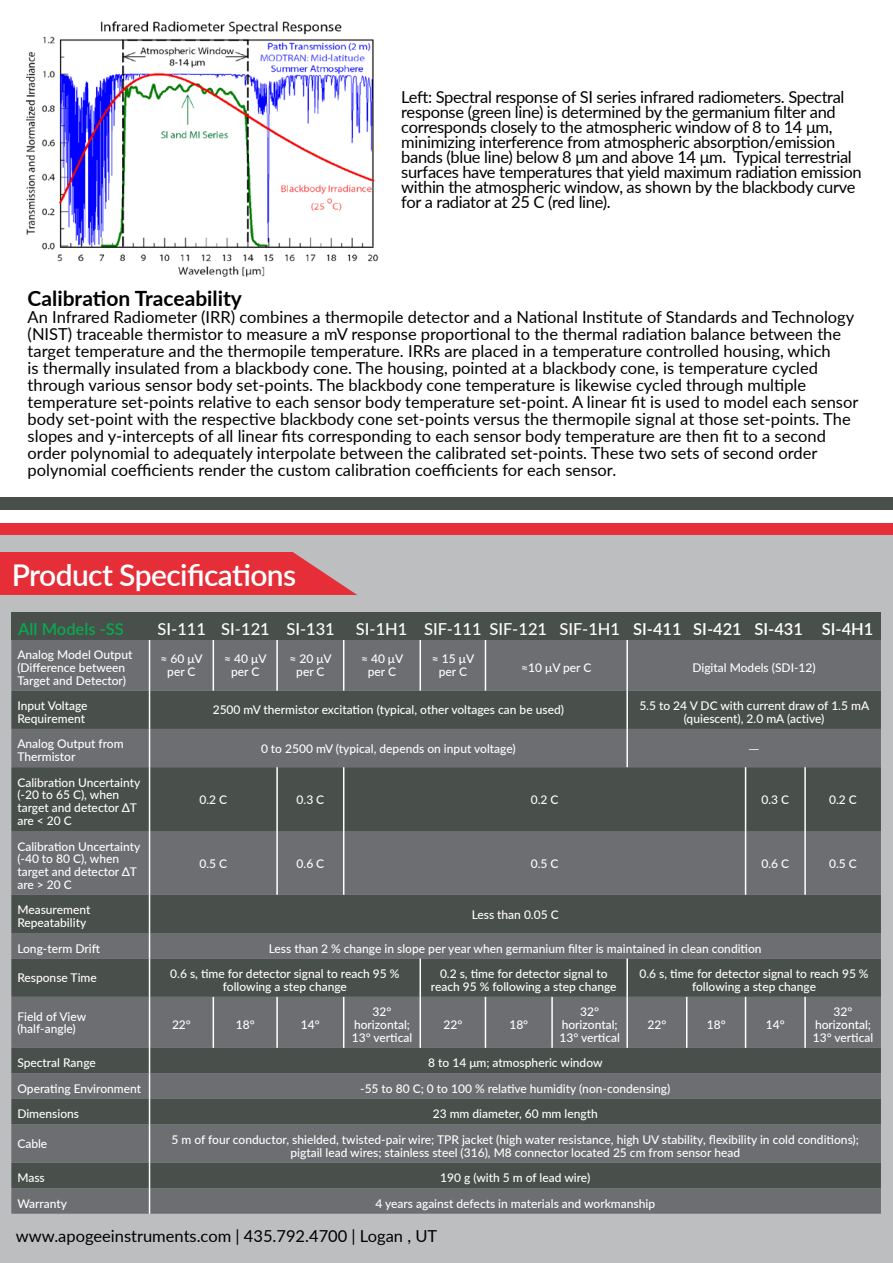
<style>
.page{position:relative;width:893px;height:1263px;background:#bcbec0}
.page>*{position:absolute;margin:0;border:0;box-sizing:border-box;transform-origin:0 0}
.t1{font:600 30px "Lato";letter-spacing:-.02em;color:#fff}
.t2{font:700 21px "Lato";color:#000}
.t3{font:16.5px/17px "Lato";color:#000}
.t4{font:16.5px/15px "Lato";letter-spacing:-.02em;color:#000}
.t5{font:500 16.5px "Lato";color:#fff}
.t6{font:600 16.5px "Lato";color:#09a94e}
.t7{font:500 12px/12.8px "Lato";color:#fff;text-align:center}
.s1{font-weight:600}
</style>
<div class="page">
<div style="left:0;top:552px;width:373px;height:42px;background:#e52e38"></div>
<svg style="left:291px;top:534px;width:97px;height:61px"></svg>
<div style="left:0;top:0;width:893px;height:506px;background:#fff"></div>
<div style="left:11px;top:612px;width:870px;height:28px;background:#494f4b"></div>
<div style="left:11px;top:640px;width:870px;height:574px;background:#6d6e71"></div>
<svg style="left:11px;top:691px;width:870px;height:497px;background:#5b5e5e"></svg>
<hr style="left:149px;top:640px;width:1px;height:51px;background:#fff">
<hr style="left:213px;top:640px;width:1px;height:51px;background:#fff">
<hr style="left:276px;top:640px;width:2px;height:51px;background:#fff">
<hr style="left:343px;top:640px;width:1px;height:51px;background:#fff">
<hr style="left:419px;top:640px;width:2px;height:51px;background:#fff">
<hr style="left:485px;top:640px;width:1px;height:51px;background:#fff">
<hr style="left:626px;top:640px;width:2px;height:51px;background:#fff">
<hr style="left:149px;top:691px;width:1px;height:38px;background:#fff">
<hr style="left:626px;top:691px;width:2px;height:38px;background:#fff">
<hr style="left:149px;top:729px;width:1px;height:38px;background:#fff">
<hr style="left:626px;top:729px;width:2px;height:38px;background:#fff">
<hr style="left:149px;top:767px;width:1px;height:64px;background:#fff">
<hr style="left:276px;top:767px;width:2px;height:64px;background:#fff">
<hr style="left:343px;top:767px;width:1px;height:64px;background:#fff">
<hr style="left:745px;top:767px;width:1px;height:64px;background:#fff">
<hr style="left:804px;top:767px;width:2px;height:64px;background:#fff">
<hr style="left:149px;top:831px;width:1px;height:64px;background:#fff">
<hr style="left:276px;top:831px;width:2px;height:64px;background:#fff">
<hr style="left:343px;top:831px;width:1px;height:64px;background:#fff">
<hr style="left:745px;top:831px;width:1px;height:64px;background:#fff">
<hr style="left:804px;top:831px;width:2px;height:64px;background:#fff">
<hr style="left:149px;top:895px;width:1px;height:38px;background:#fff">
<svg style="left:149px;top:933px;width:1px;height:25px"></svg>
<hr style="left:149px;top:958px;width:1px;height:39px;background:#fff">
<hr style="left:419px;top:958px;width:2px;height:39px;background:#fff">
<hr style="left:626px;top:958px;width:2px;height:39px;background:#fff">
<hr style="left:149px;top:997px;width:1px;height:51px;background:#fff">
<hr style="left:213px;top:997px;width:1px;height:51px;background:#fff">
<hr style="left:276px;top:997px;width:2px;height:51px;background:#fff">
<hr style="left:343px;top:997px;width:1px;height:51px;background:#fff">
<hr style="left:419px;top:997px;width:2px;height:51px;background:#fff">
<hr style="left:485px;top:997px;width:1px;height:51px;background:#fff">
<hr style="left:551px;top:997px;width:2px;height:51px;background:#fff">
<hr style="left:626px;top:997px;width:2px;height:51px;background:#fff">
<hr style="left:686px;top:997px;width:1px;height:51px;background:#fff">
<hr style="left:745px;top:997px;width:1px;height:51px;background:#fff">
<hr style="left:804px;top:997px;width:2px;height:51px;background:#fff">
<svg style="left:149px;top:1048px;width:1px;height:76px"></svg>
<hr style="left:149px;top:1124px;width:1px;height:39px;background:#fff">
<svg style="left:149px;top:1163px;width:1px;height:51px"></svg>
<div style="left:0;top:522px;width:893px;height:12px;background:#e52e38"></div>
<div style="left:0;top:510px;width:893px;height:13px;background:#fff"></div>
<div style="left:0;top:497px;width:893px;height:13px;background:#494f4b"></div>
<img style="left:26px;top:21px;width:353px;height:256px">
<p class="t4" style="left:401px;top:88px;width:462px">Left: Spectral response of SI series infrared radiometers. Spectral response (green line) is determined by the germanium filter and corresponds closely to the atmospheric window of 8 to 14 μm, minimizing interference from atmospheric absorption/emission bands (blue line) below 8 μm and above 14 μm. Typical terrestrial surfaces have temperatures that yield maximum radiation emission within the atmospheric window, as shown by the blackbody curve for a radiator at 25 C (red line).</p>
<h2 class="t2" style="left:28px;top:283px;width:216px">Calibration Traceability</h2>
<p class="t3" style="left:28px;top:308px;width:832px">An Infrared Radiometer (IRR) combines a thermopile detector and a National Institute of Standards and Technology (NIST) traceable thermistor to measure a mV response proportional to the thermal radiation balance between the target temperature and the thermopile temperature. IRRs are placed in a temperature controlled housing, which<br>is thermally insulated from a blackbody cone. The housing, pointed at a blackbody cone, is temperature cycled through various sensor body set-points. The blackbody cone temperature is likewise cycled through multiple temperature set-points relative to each sensor body temperature set-point. A linear fit is used to model each sensor body set-point with the respective blackbody cone set-points versus the thermopile signal at those set-points. The slopes and y-intercepts of all linear fits corresponding to each sensor body temperature are then fit to a second order polynomial to adequately interpolate between the calibrated set-points. These two sets of second order polynomial coefficients render the custom calibration coefficients for each sensor.</p>
<h1 class="t1" style="left:12px;top:553px;width:286px">Product Specifications</h1>
<h3 class="t6" style="left:18px;top:617px;width:107px">All Models -SS</h3>
<h3 class="t5" style="left:158px;top:617px;width:179px">SI-111 SI-121 SI-131</h3>
<h3 class="t5" style="left:356px;top:617px;width:519px">SI-1H1 SIF-111 SIF-121 SIF-1H1 <span class="s1">SI-411 SI-421 SI-431 SI-4H1</span></h3>
<p class="t7" style="left:17px;top:648px;width:117px;text-align:left">Analog Model Output (Difference between<br>Target and Detector)</p>
<p class="t7" style="left:160px;top:652px;width:44px">≈ 60 μV per C</p>
<p class="t7" style="left:224px;top:652px;width:44px">≈ 40 μV per C</p>
<p class="t7" style="left:289px;top:652px;width:44px">≈ 20 μV per C</p>
<p class="t7" style="left:361px;top:652px;width:44px">≈ 40 μV per C</p>
<p class="t7" style="left:432px;top:652px;width:44px">≈ 15 μV per C</p>
<p class="t7" style="left:521px;top:661px;width:72px">≈10 μV per C</p>
<p class="t7" style="left:692px;top:661px;width:125px">Digital Models (SDI-12)</p>
<p class="t7" style="left:17px;top:699px;width:72px;text-align:left">Input Voltage<br>Requirement</p>
<p class="t7" style="left:213px;top:703px;width:353px">2500 mV thermistor excitation (typical, other voltages can be used)</p>
<p class="t7" style="left:639px;top:699px;width:231px">5.5 to 24 V DC with current draw of 1.5 mA (quiescent), 2.0 mA (active)</p>
<p class="t7" style="left:17px;top:737px;width:108px;text-align:left">Analog Output from<br>Thermistor</p>
<p class="t7" style="left:261px;top:741px;width:256px">0 to 2500 mV (typical, depends on input voltage)</p>
<p class="t7" style="left:750px;top:741px;width:10px">─</p>
<p class="t7" style="left:17px;top:775px;width:125px;text-align:left">Calibration Uncertainty (-20 to 65 C), when target and detector ΔT are &lt; 20 C</p>
<p class="t7" style="left:199px;top:792px;width:29px">0.2 C</p>
<p class="t7" style="left:297px;top:792px;width:29px">0.3 C</p>
<p class="t7" style="left:531px;top:792px;width:29px">0.2 C</p>
<p class="t7" style="left:761px;top:792px;width:29px">0.3 C</p>
<p class="t7" style="left:829px;top:792px;width:29px">0.2 C</p>
<p class="t7" style="left:17px;top:839px;width:125px;text-align:left">Calibration Uncertainty (-40 to 80 C), when target and detector ΔT are &gt; 20 C</p>
<p class="t7" style="left:199px;top:856px;width:29px">0.5 C</p>
<p class="t7" style="left:297px;top:856px;width:29px">0.6 C</p>
<p class="t7" style="left:531px;top:856px;width:29px">0.5 C</p>
<p class="t7" style="left:761px;top:856px;width:29px">0.6 C</p>
<p class="t7" style="left:829px;top:856px;width:29px">0.5 C</p>
<p class="t7" style="left:17px;top:903px;width:75px;text-align:left">Measurement<br>Repeatability</p>
<p class="t7" style="left:472px;top:907px;width:89px">Less than 0.05 C</p>
<p class="t7" style="left:17px;top:941px;width:84px">Long-term Drift</p>
<p class="t7" style="left:269px;top:941px;width:494px">Less than 2 % change in slope per year when germanium filter is maintained in clean condition</p>
<p class="t7" style="left:17px;top:971px;width:81px">Response Time</p>
<p class="t7" style="left:170px;top:967px;width:231px">0.6 s, time for detector signal to reach 95 % following a step change</p>
<p class="t7" style="left:431px;top:967px;width:187px">0.2 s, time for detector signal to reach 95 % following a step change</p>
<p class="t7" style="left:639px;top:967px;width:231px">0.6 s, time for detector signal to reach 95 % following a step change</p>
<p class="t7" style="left:17px;top:1009px;width:70px;text-align:left">Field of View (half-angle)</p>
<p class="t7" style="left:172px;top:1018px;width:20px">22°</p>
<p class="t7" style="left:236px;top:1018px;width:20px">18°</p>
<p class="t7" style="left:301px;top:1018px;width:20px">14°</p>
<p class="t7" style="left:352px;top:1005px;width:62px">32° horizontal;<br>13° vertical</p>
<p class="t7" style="left:559px;top:1005px;width:62px">32° horizontal;<br>13° vertical</p>
<p class="t7" style="left:813px;top:1005px;width:62px">32° horizontal;<br>13° vertical</p>
<p class="t7" style="left:443px;top:1018px;width:20px">22°</p>
<p class="t7" style="left:509px;top:1018px;width:20px">18°</p>
<p class="t7" style="left:648px;top:1018px;width:20px">22°</p>
<p class="t7" style="left:707px;top:1018px;width:20px">18°</p>
<p class="t7" style="left:766px;top:1018px;width:20px">14°</p>
<p class="t7" style="left:17px;top:1056px;width:80px">Spectral Range</p>
<p class="t7" style="left:428px;top:1056px;width:176px">8 to 14 μm; atmospheric window</p>
<p class="t7" style="left:17px;top:1082px;width:125px">Operating Environment</p>
<p class="t7" style="left:360px;top:1082px;width:312px">-55 to 80 C; 0 to 100 % relative humidity (non-condensing)</p>
<p class="t7" style="left:17px;top:1107px;width:63px">Dimensions</p>
<p class="t7" style="left:433px;top:1107px;width:167px">23 mm diameter, 60 mm length</p>
<p class="t7" style="left:17px;top:1137px;width:31px">Cable</p>
<p class="t7" style="left:172px;top:1133px;width:689px">5 m of four conductor, shielded, twisted-pair wire; TPR jacket (high water resistance, high UV stability, flexibility in cold conditions); pigtail lead wires; stainless steel (316), M8 connector located 25 cm from sensor head</p>
<p class="t7" style="left:17px;top:1171px;width:29px">Mass</p>
<p class="t7" style="left:440px;top:1171px;width:151px">190 g (with 5 m of lead wire)</p>
<p class="t7" style="left:17px;top:1196px;width:51px">Warranty</p>
<p class="t7" style="left:375px;top:1196px;width:281px">4 years against defects in materials and workmanship</p>
<h3 class="t3" style="left:16px;top:1226px;width:423px">www.apogeeinstruments.com | 435.792.4700 | Logan , UT</h3>
</div>
